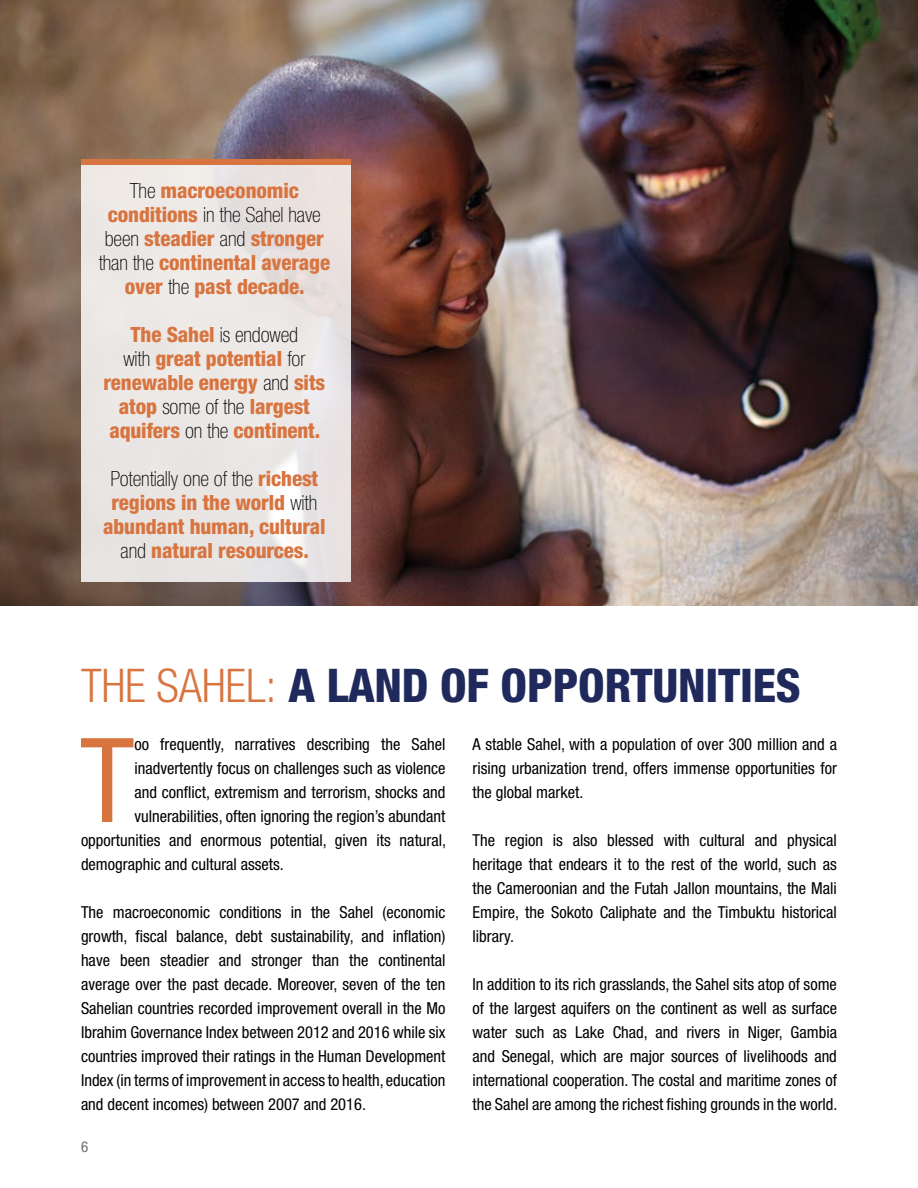
<style>
.page{position:relative;width:918px;height:1188px;background:#fff}
.page>*{position:absolute;margin:0;border:0;box-sizing:border-box;transform-origin:0 0}
.t1{font:condensed 117.3px "Helvetica Neue LT Std";color:#d8743f}
.t2{font:800 condensed 46.5px "Helvetica Neue LT Std";letter-spacing:-.005em;color:#1f295c}
.t3{font:800 condensed 21px/24px "Helvetica Neue LT Std";letter-spacing:-.005em;color:#d8743f;text-align:center}
.t4{font:condensed 16.5px/24px "Helvetica Neue LT Std";color:#000;text-align:justify}
.t5{font:condensed 15px "Helvetica Neue LT Std";color:#6d6e71}
.s1{font-weight:100;color:#000}
.s2{font-weight:300;color:#d8743f}
</style>
<div class="page">
<img style="left:0;top:0;width:918px;height:606px">
<div style="left:81px;top:159px;width:270px;height:423px;background:#eae6e5"></div>
<div style="left:81px;top:159px;width:270px;height:6px;background:#d8743f"></div>
<p class="t3" style="left:99px;top:178px;width:233px"><span class="s1">The</span> macroeconomic conditions <span class="s1">in the Sahel have been</span> steadier <span class="s1">and</span> stronger <span class="s1">than the</span> continental average over <span class="s1">the</span> past decade.</p>
<p class="t3" style="left:104px;top:322px;width:223px">The Sahel <span class="s1">is endowed<br>with</span> great potential <span class="s1">for </span>renewable energy <span class="s1">and</span> sits atop <span class="s1">some of the</span> largest aquifers <span class="s1">on the</span> continent.</p>
<p class="t3" style="left:103px;top:466px;width:224px"><span class="s1">Potentially one of the</span> richest regions in the world <span class="s1">with </span>abundant human, cultural <span class="s1">and</span> natural resources.</p>
<h2 class="t2" style="left:81px;top:657px;width:721px"><span class="s2">THE SAHEL:</span> A LAND OF OPPORTUNITIES</h2>
<h1 class="t1" style="left:80px;top:713px;width:56px">T</h1>
<p class="t4" style="left:134px;top:732px;width:313px">oo frequently, narratives describing the Sahel</p>
<p class="t4" style="left:134px;top:756px;width:313px">inadvertently focus on challenges such as violence</p>
<p class="t4" style="left:134px;top:780px;width:313px">and conflict, extremism and terrorism, shocks and</p>
<p class="t4" style="left:134px;top:804px;width:313px">vulnerabilities, often ignoring the region’s abundant</p>
<p class="t4" style="left:81px;top:828px;width:367px">opportunities and enormous potential, given its natural,</p>
<p class="t4" style="left:81px;top:852px;width:204px">demographic and cultural assets.</p>
<p class="t4" style="left:81px;top:900px;width:366px">The macroeconomic conditions in the Sahel (economic growth, fiscal balance, debt sustainability, and inflation) have been steadier and stronger than the continental average over the past decade. Moreover, seven of the ten Sahelian countries recorded improvement overall in the Mo Ibrahim Governance Index between 2012 and 2016 while six countries improved their ratings in the Human Development Index (in terms of improvement in access to health, education and decent incomes) between 2007 and 2016.</p>
<p class="t5" style="left:81px;top:1138px;width:9px">6</p>
<p class="t4" style="left:472px;top:732px;width:366px">A stable Sahel, with a population of over 300 million and a rising urbanization trend, offers immense opportunities for the global market.</p>
<p class="t4" style="left:472px;top:828px;width:366px">The region is also blessed with cultural and physical heritage that endears it to the rest of the world, such as the Cameroonian and the Futah Jallon mountains, the Mali Empire, the Sokoto Caliphate and the Timbuktu historical library.</p>
<p class="t4" style="left:472px;top:972px;width:367px">In addition to its rich grasslands, the Sahel sits atop of some of the largest aquifers on the continent as well as surface water such as Lake Chad, and rivers in Niger, Gambia and Senegal, which are major sources of livelihoods and international cooperation. The costal and maritime zones of the Sahel are among the richest fishing grounds in the world.</p>
</div>
